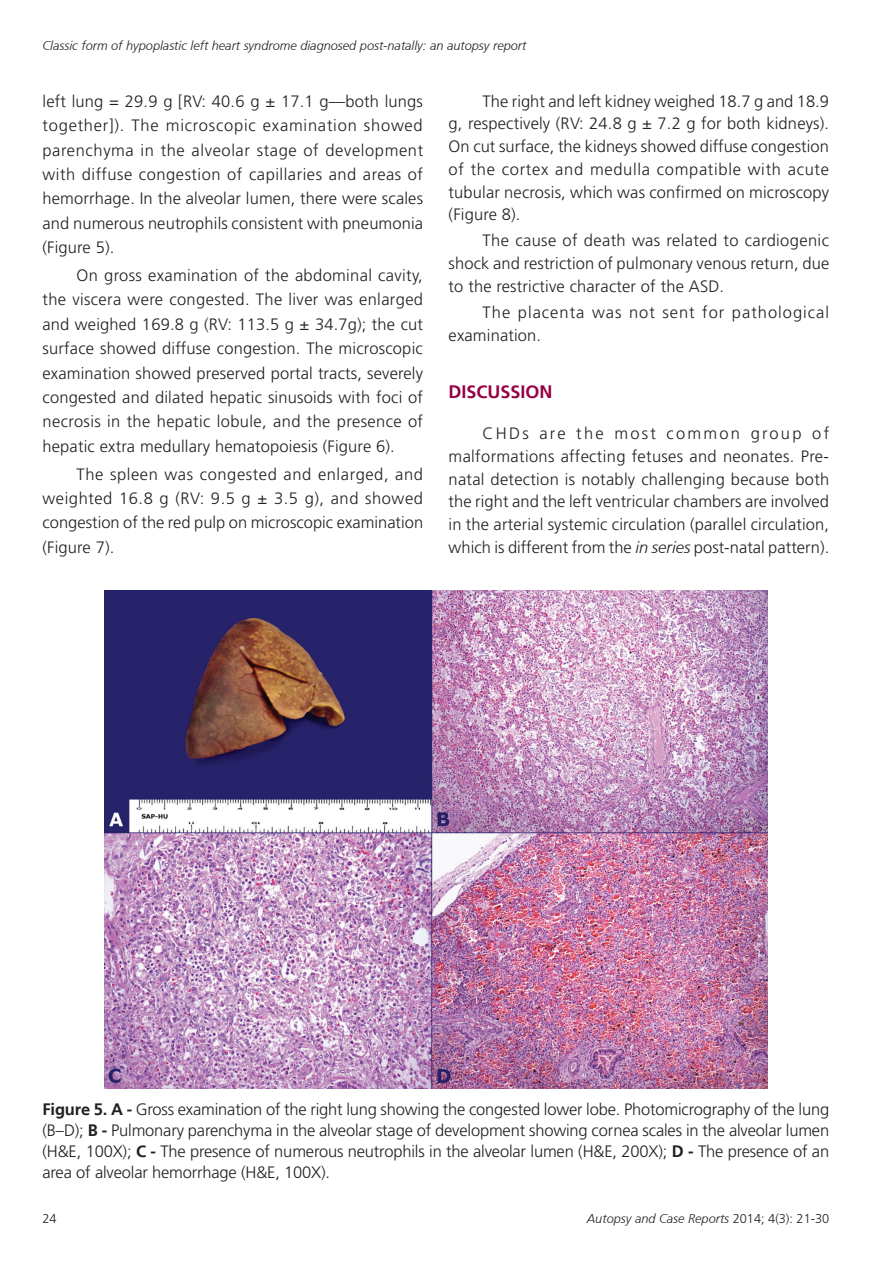
<style>
.page{position:relative;width:893px;height:1263px;background:#fff}
.page>*{position:absolute;margin:0;border:0;box-sizing:border-box;transform-origin:0 0}
.t1{font:700 18px "Frutiger";color:#970044}
.t2{font:300 16.5px/24.5px "Frutiger";letter-spacing:.01em;color:#231f20;text-align:justify}
.t3{font:300 16.5px/22.6px "Frutiger";letter-spacing:.06em;color:#231f20}
.t4{font:italic 300 12.75px "Frutiger";color:#231f20}
.t5{font:300 12.75px "Frutiger";color:#231f20}
.s1{font-style:italic}
.s2{font-weight:700}
.s3{font-style:normal}
</style>
<div class="page">
<img style="left:104px;top:591px;width:663px;height:497px">
<p class="t4" style="left:43px;top:38px;width:485px">Classic form of hypoplastic left heart syndrome diagnosed post-natally: an autopsy report</p>
<p class="t2" style="left:43px;top:89px;width:382px">left lung = 29.9 g [RV: 40.6 g ± 17.1 g—both lungs together]). The microscopic examination showed parenchyma in the alveolar stage of development with diffuse congestion of capillaries and areas of hemorrhage. In the alveolar lumen, there were scales and numerous neutrophils consistent with pneumonia (Figure 5).</p>
<p class="t2" style="left:43px;top:263px;width:382px;text-indent:34px">On gross examination of the abdominal cavity, the viscera were congested. The liver was enlarged and weighed 169.8 g (RV: 113.5 g ± 34.7g); the cut surface showed diffuse congestion. The microscopic examination showed preserved portal tracts, severely congested and dilated hepatic sinusoids with foci of necrosis in the hepatic lobule, and the presence of hepatic extra medullary hematopoiesis (Figure 6).</p>
<p class="t2" style="left:43px;top:462px;width:382px;text-indent:34px">The spleen was congested and enlarged, and weighted 16.8 g (RV: 9.5 g ± 3.5 g), and showed congestion of the red pulp on microscopic examination (Figure 7).</p>
<p class="t2" style="left:449px;top:90px;width:382px;line-height:22.6px;text-indent:34px">The right and left kidney weighed 18.7 g and 18.9 g, respectively (RV: 24.8 g ± 7.2 g for both kidneys).<br>On cut surface, the kidneys showed diffuse congestion of the cortex and medulla compatible with acute tubular necrosis, which was confirmed on microscopy (Figure 8).</p>
<p class="t2" style="left:449px;top:230px;width:382px;line-height:22.6px;text-indent:34px">The cause of death was related to cardiogenic shock and restriction of pulmonary venous return, due to the restrictive character of the ASD.</p>
<p class="t3" style="left:449px;top:301px;width:382px;text-indent:34px">The placenta was not sent for pathological examination.</p>
<p class="t1" style="left:449px;top:381px;width:106px">DISCUSSION</p>
<p class="t2" style="left:449px;top:423px;width:382px;line-height:22.6px;text-indent:34px">CHDs are the most common group of malformations affecting fetuses and neonates. Pre&shy;natal detection is notably challenging because both the right and the left ventricular chambers are involved in the arterial systemic circulation (parallel circulation, which is different from the <span class="s1">in series</span> post-natal pattern).</p>
<p class="t2" style="left:43px;top:1099px;width:788px;line-height:21px"><span class="s2">Figure 5. A -</span> Gross examination of the right lung showing the congested lower lobe. Photomicrography of the lung (B–D); <span class="s2">B -</span> Pulmonary parenchyma in the alveolar stage of development showing cornea scales in the alveolar lumen (H&amp;E, 100X); <span class="s2">C -</span> The presence of numerous neutrophils in the alveolar lumen (H&amp;E, 200X); <span class="s2">D -</span> The presence of an area of alveolar hemorrhage (H&amp;E, 100X).</p>
<p class="t5" style="left:43px;top:1211px;width:16px">24</p>
<p class="t4" style="left:587px;top:1212px;width:244px">Autopsy and Case Reports <span class="s3">2014; 4(3): 21-30</span></p>
</div>
